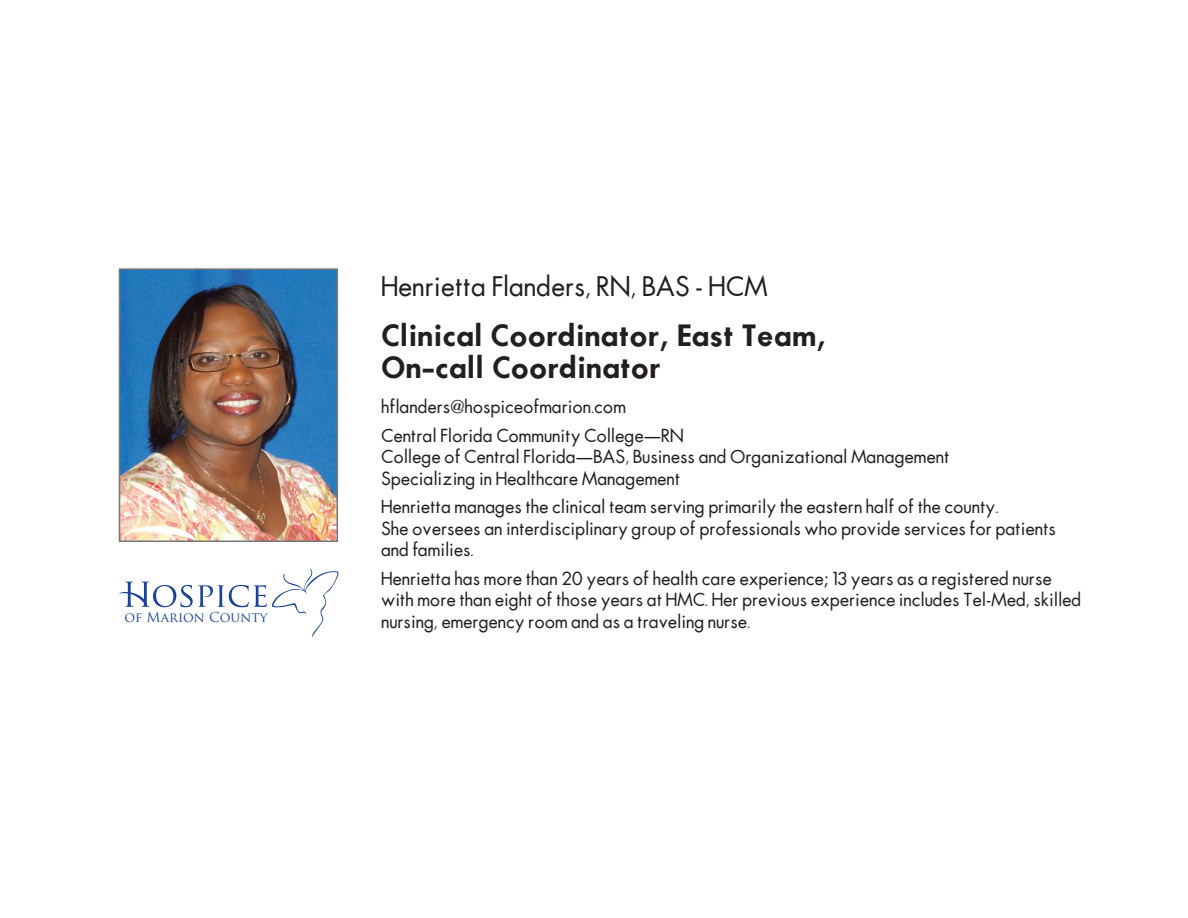
<style>
.page{position:relative;width:1188px;height:918px;background:#fff}
.page>*{position:absolute;margin:0;border:0;box-sizing:border-box;transform-origin:0 0}
.t1{font:27px/32.4px "Futura Demi Boold";color:#231f20}
.t2{font:27px "Futura";color:#231f20}
.t3{font:18px/21.6px "Futura";color:#231f20}
.t4{font:13.35px "Trajan Pro";color:#1b4299}
</style>
<div class="page">
<img style="left:122px;top:271px;width:213px;height:268px">
<div style="left:119px;top:268px;width:219px;height:274px;border:2px solid #757679"></div>
<svg style="left:119px;top:569px;width:220px;height:69px"></svg>
<p class="t4" style="left:125px;top:608px;width:144px">of Marion County</p>
<h1 class="t2" style="left:381px;top:268px;width:388px">Henrietta Flanders, RN, BAS - HCM</h1>
<h1 class="t1" style="left:381px;top:318px;width:446px">Clinical Coordinator, East Team,<br>On-call Coordinator</h1>
<p class="t3" style="left:381px;top:392px;width:304px;line-height:28.3px">hflanders@hospiceofmarion.com<br>Central Florida Community College—RN</p>
<p class="t3" style="left:381px;top:446px;width:570px">College of Central Florida—BAS, Business and Organizational Management<br>Specializing in Healthcare Management</p>
<p class="t3" style="left:381px;top:496px;width:676px">Henrietta manages the clinical team serving primarily the eastern half of the county.<br>She oversees an interdisciplinary group of professionals who provide services for patients and families.</p>
<p class="t3" style="left:381px;top:567px;width:702px">Henrietta has more than 20 years of health care experience; 13 years as a registered nurse with more than eight of those years at HMC. Her previous experience includes Tel-Med, skilled nursing, emergency room and as a traveling nurse.</p>
</div>
